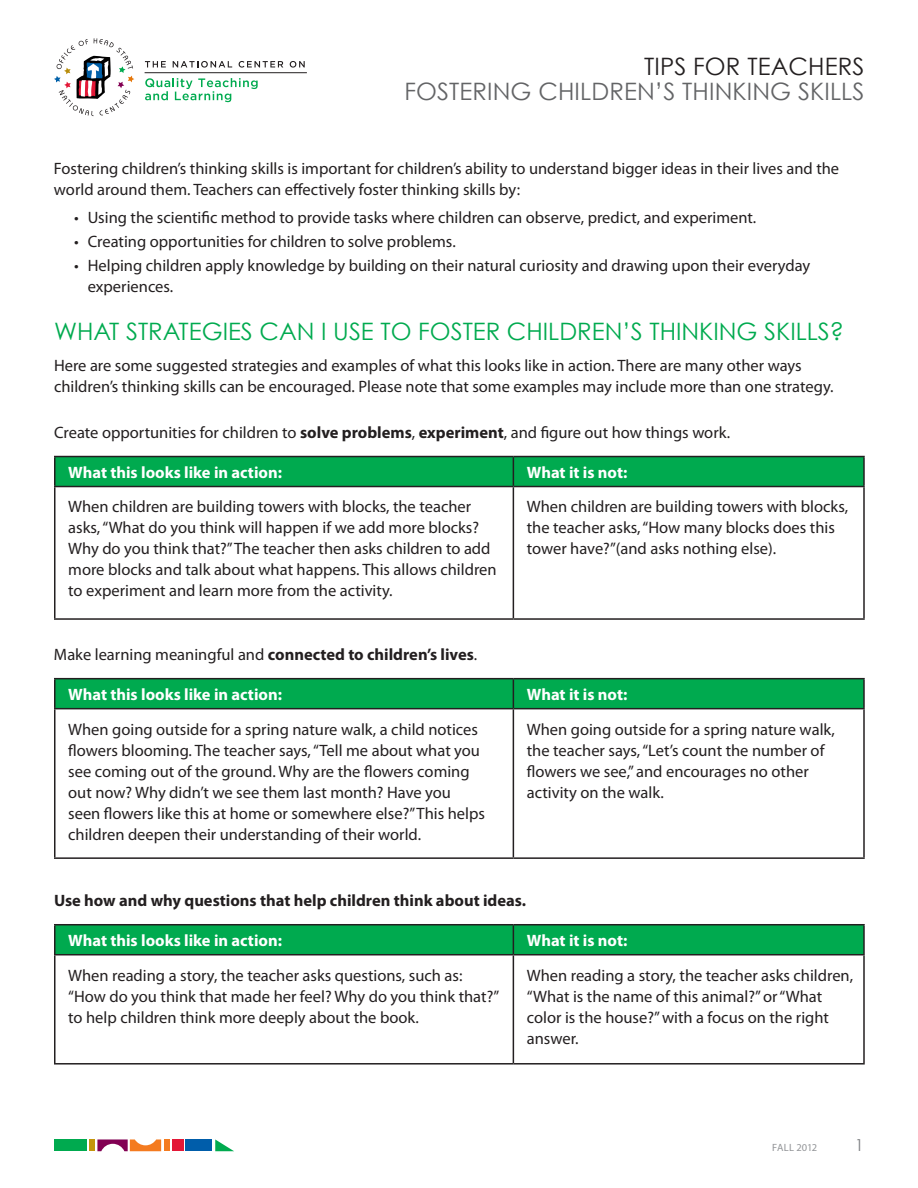
<style>
.page{position:relative;width:918px;height:1188px;background:#fff}
.page>*{position:absolute;margin:0;border:0;box-sizing:border-box;transform-origin:0 0}
.t1{font:24px "Century Gothic";color:#00aa4f}
.t2{font:24px "Century Gothic";letter-spacing:.005em;color:#636466}
.t3{font:24px "Century Gothic";letter-spacing:.005em;color:#231f20}
.body{font:16.5px/21px "Myriad Pro";color:#231f20}
.body-2{font:700 16.5px "Myriad Pro";color:#fff}
.t4{font:700 16.5px "Myriad Pro";color:#231f20}
.t5{font:16.5px "Century Gothic";color:#808285}
.t6{font:10.5px "Myriad Pro";letter-spacing:-.005em;color:#939598}
.s1{font-weight:700}
</style>
<div class="page">
<svg style="left:145px;top:61px;width:21px;height:6px"></svg>
<svg style="left:173px;top:61px;width:59px;height:7px"></svg>
<svg style="left:239px;top:61px;width:44px;height:7px"></svg>
<svg style="left:290px;top:61px;width:15px;height:7px"></svg>
<hr style="left:145px;top:72px;width:162px;height:1px;background:#231f20">
<svg style="left:145px;top:78px;width:113px;height:24px"></svg>
<svg style="left:54px;top:38px;width:80px;height:78px"></svg>
<div style="left:54px;top:1139px;width:33px;height:12px;background:#00aa4f"></div>
<svg style="left:97px;top:1139px;width:64px;height:12px"></svg>
<div style="left:164px;top:1139px;width:6px;height:12px;background:#f47b20"></div>
<div style="left:185px;top:1139px;width:27px;height:12px;background:#005daa"></div>
<svg style="left:215px;top:1139px;width:19px;height:12px"></svg>
<div style="left:172px;top:1139px;width:11px;height:12px;background:#e31837"></div>
<div style="left:89px;top:1139px;width:6px;height:12px;background:#c4960c"></div>
<svg style="left:56px;top:487px;width:807px;height:131px"></svg>
<hr style="left:54px;top:456px;width:459px;height:1px;background:#231f20">
<hr style="left:54px;top:457px;width:2px;height:29px;background:#231f20">
<hr style="left:513px;top:456px;width:352px;height:1px;background:#231f20">
<svg style="left:55px;top:457px;width:808px;height:29px;background:#00a74e"></svg>
<hr style="left:863px;top:457px;width:2px;height:29px;background:#231f20">
<hr style="left:54px;top:486px;width:459px;height:1px;background:#231f20">
<hr style="left:513px;top:486px;width:352px;height:1px;background:#231f20">
<hr style="left:54px;top:487px;width:2px;height:131px;background:#231f20">
<hr style="left:513px;top:487px;width:1px;height:131px;background:#231f20">
<hr style="left:863px;top:487px;width:2px;height:131px;background:#231f20">
<hr style="left:54px;top:618px;width:459px;height:2px;background:#231f20">
<hr style="left:513px;top:618px;width:352px;height:2px;background:#231f20">
<svg style="left:56px;top:709px;width:807px;height:148px"></svg>
<hr style="left:54px;top:678px;width:459px;height:1px;background:#231f20">
<hr style="left:54px;top:679px;width:2px;height:29px;background:#231f20">
<hr style="left:513px;top:678px;width:352px;height:1px;background:#231f20">
<svg style="left:55px;top:679px;width:808px;height:29px;background:#00a74e"></svg>
<hr style="left:863px;top:679px;width:2px;height:29px;background:#231f20">
<hr style="left:54px;top:708px;width:459px;height:1px;background:#231f20">
<hr style="left:513px;top:708px;width:352px;height:1px;background:#231f20">
<hr style="left:54px;top:709px;width:2px;height:148px;background:#231f20">
<hr style="left:513px;top:709px;width:1px;height:148px;background:#231f20">
<hr style="left:863px;top:709px;width:2px;height:148px;background:#231f20">
<hr style="left:54px;top:857px;width:459px;height:2px;background:#231f20">
<hr style="left:513px;top:857px;width:352px;height:2px;background:#231f20">
<svg style="left:56px;top:955px;width:807px;height:108px"></svg>
<hr style="left:54px;top:924px;width:459px;height:1px;background:#231f20">
<hr style="left:54px;top:925px;width:2px;height:29px;background:#231f20">
<hr style="left:513px;top:924px;width:352px;height:1px;background:#231f20">
<div style="left:55px;top:925px;width:808px;height:29px;background:#00aa4f"></div>
<hr style="left:863px;top:925px;width:2px;height:29px;background:#231f20">
<hr style="left:54px;top:954px;width:459px;height:1px;background:#231f20">
<hr style="left:513px;top:954px;width:352px;height:1px;background:#231f20">
<hr style="left:54px;top:955px;width:2px;height:108px;background:#231f20">
<hr style="left:513px;top:955px;width:1px;height:108px;background:#231f20">
<hr style="left:863px;top:955px;width:2px;height:108px;background:#231f20">
<hr style="left:54px;top:1063px;width:459px;height:2px;background:#231f20">
<hr style="left:513px;top:1063px;width:352px;height:2px;background:#231f20">
<h1 class="t3" style="left:644px;top:52px;width:222px">TIPS FOR TEACHERS</h1>
<h2 class="t2" style="left:404px;top:77px;width:461px">FOSTERING CHILDREN’S THINKING SKILLS</h2>
<p class="body" style="left:54px;top:158px;width:787px">Fostering children’s thinking skills is important for children’s ability to understand bigger ideas in their lives and the world around them. Teachers can effectively foster thinking skills by:</p>
<p class="body" style="left:74px;top:207px;width:684px">• Using the scientific method to provide tasks where children can observe, predict, and experiment.</p>
<p class="body" style="left:74px;top:231px;width:383px">• Creating opportunities for children to solve problems.</p>
<p class="body" style="left:88px;top:255px;width:724px;text-indent:-14px">• Helping children apply knowledge by building on their natural curiosity and drawing upon their everyday experiences.</p>
<h3 class="t1" style="left:54px;top:317px;width:792px">WHAT STRATEGIES CAN I USE TO FOSTER CHILDREN’S THINKING SKILLS?</h3>
<p class="body" style="left:54px;top:355px;width:781px">Here are some suggested strategies and examples of what this looks like in action. There are many other ways children’s thinking skills can be encouraged. Please note that some examples may include more than one strategy.</p>
<h4 class="body" style="left:54px;top:421px;width:678px">Create opportunities for children to <span class="s1">solve problems</span>, <span class="s1">experiment</span>, and figure out how things work.</h4>
<p class="body-2" style="left:68px;top:461px;width:215px">What this looks like in action:</p>
<p class="body-2" style="left:527px;top:461px;width:102px">What it is not:</p>
<p class="body" style="left:68px;top:496px;width:430px">When children are building towers with blocks, the teacher asks, “What do you think will happen if we add more blocks?<br>Why do you think that?” The teacher then asks children to add more blocks and talk about what happens. This allows children to experiment and learn more from the activity.</p>
<p class="body" style="left:527px;top:496px;width:323px">When children are building towers with blocks, the teacher asks, “How many blocks does this tower have?”(and asks nothing else).</p>
<h4 class="body" style="left:54px;top:644px;width:425px">Make learning meaningful and <span class="s1">connected to children’s lives</span>.</h4>
<p class="body-2" style="left:68px;top:684px;width:215px">What this looks like in action:</p>
<p class="body-2" style="left:527px;top:684px;width:102px">What it is not:</p>
<p class="body" style="left:68px;top:718px;width:418px">When going outside for a spring nature walk, a child notices flowers blooming. The teacher says, “Tell me about what you see coming out of the ground. Why are the flowers coming out now? Why didn’t we see them last month? Have you seen flowers like this at home or somewhere else?” This helps children deepen their understanding of their world.</p>
<p class="body" style="left:527px;top:718px;width:310px">When going outside for a spring nature walk, the teacher says, “Let’s count the number of flowers we see,” and encourages no other activity on the walk.</p>
<h4 class="t4" style="left:54px;top:890px;width:474px">Use how and why questions that help children think about ideas.</h4>
<p class="body-2" style="left:68px;top:930px;width:215px">What this looks like in action:</p>
<p class="body-2" style="left:527px;top:930px;width:102px">What it is not:</p>
<p class="body" style="left:68px;top:964px;width:432px">When reading a story, the teacher asks questions, such as: “How do you think that made her feel? Why do you think that?” to help children think more deeply about the book.</p>
<p class="body" style="left:527px;top:964px;width:328px">When reading a story, the teacher asks children, “What is the name of this animal?” or “What color is the house?” with a focus on the right answer.</p>
<p class="t6" style="left:772px;top:1141px;width:46px">FALL 2012</p>
<p class="t5" style="left:855px;top:1135px;width:11px">1</p>
</div>
